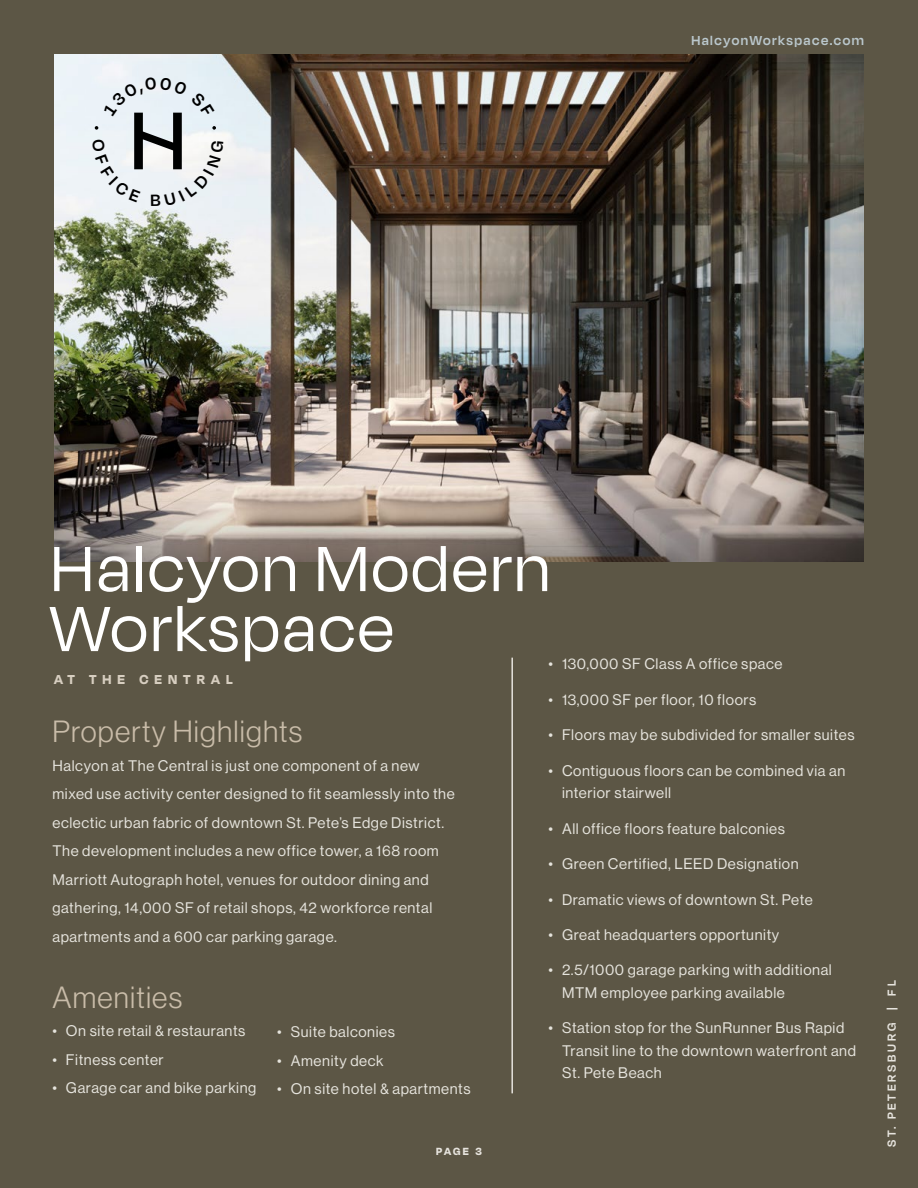
<style>
.page{position:relative;width:918px;height:1188px;background:#5c5645}
.page>*{position:absolute;margin:0;border:0;box-sizing:border-box;transform-origin:0 0}
.t1{font:73.5px/60px "Degular Display";letter-spacing:.04em;color:#fff}
.t2{font:30px "N Haas Grotesk DS Pro 45 Lt";letter-spacing:.04em;color:#c9bca9}
.t3{font:15px/28.5px "N Haas Grotesk DS Pro 55 Rg";letter-spacing:.04em;color:#e6e4dd}
.t4{font:600 15px "Degular Display";letter-spacing:.1em;color:#bac7cc}
.t5{font:700 15px "Degular Display";letter-spacing:.4em;color:#d7cec0}
.t6{font:600 13.5px "Degular Display";letter-spacing:.2em;color:#e6e3dd}
.t7{font:700 12px "Degular Display";color:#e6e3dd}
</style>
<div class="page">
<img style="left:54px;top:54px;width:810px;height:508px">
<hr style="left:511px;top:658px;width:2px;height:435px;background:#e6e3dd">
<svg style="left:92px;top:77px;width:132px;height:129px;background:#dce1e5"></svg>
<p class="t4" style="left:691px;top:31px;width:174px">HalcyonWorkspace.com</p>
<h1 class="t1" style="left:51px;top:537px;width:501px">Halcyon Modern<br>Workspace</h1>
<p class="t5" style="left:54px;top:671px;width:180px">AT THE CENTRAL</p>
<p class="t3" style="left:549px;top:650px;width:236px">• 130,000 SF Class A office space</p>
<p class="t3" style="left:549px;top:685px;width:209px">• 13,000 SF per floor, 10 floors</p>
<p class="t3" style="left:549px;top:721px;width:308px">• Floors may be subdivided for smaller suites</p>
<p class="t3" style="left:562px;top:759px;width:285px;line-height:22.5px;text-indent:-14px">• Contiguous floors can be combined via an interior stairwell</p>
<p class="t3" style="left:549px;top:814px;width:238px">• All office floors feature balconies</p>
<p class="t3" style="left:549px;top:850px;width:252px">• Green Certified, LEED Designation</p>
<p class="t3" style="left:549px;top:885px;width:266px">• Dramatic views of downtown St. Pete</p>
<p class="t3" style="left:549px;top:921px;width:232px">• Great headquarters opportunity</p>
<p class="t3" style="left:562px;top:959px;width:271px;line-height:22.5px;text-indent:-14px">• 2.5/1000 garage parking with additional<br>MTM employee parking available</p>
<p class="t3" style="left:562px;top:1017px;width:296px;line-height:22.5px;text-indent:-13px">• Station stop for the SunRunner Bus Rapid<br>Transit line to the downtown waterfront and<br>St. Pete Beach</p>
<h2 class="t2" style="left:52px;top:715px;width:251px">Property Highlights</h2>
<p class="t3" style="left:52px;top:751px;width:404px">Halcyon at The Central is just one component of a new mixed use activity center designed to fit seamlessly into the eclectic urban fabric of downtown St. Pete’s Edge District.<br>The development includes a new office tower, a 168 room Marriott Autograph hotel, venues for outdoor dining and gathering, 14,000 SF of retail shops, 42 workforce rental apartments and a 600 car parking garage.</p>
<h2 class="t2" style="left:52px;top:980px;width:131px">Amenities</h2>
<p class="t3" style="left:52px;top:1017px;width:194px">• On site retail &amp; restaurants</p>
<p class="t3" style="left:52px;top:1045px;width:113px">• Fitness center</p>
<p class="t3" style="left:52px;top:1074px;width:205px">• Garage car and bike parking</p>
<p class="t3" style="left:277px;top:1018px;width:119px">• Suite balconies</p>
<p class="t3" style="left:277px;top:1046px;width:108px">• Amenity deck</p>
<p class="t3" style="left:277px;top:1075px;width:195px">• On site hotel &amp; apartments</p>
<p class="t7" style="left:436px;top:1144px;width:47px">PAGE 3</p>
<p class="t6" style="left:884px;top:1147px;width:168px;rotate:-90deg">ST. PETERSBURG | FL</p>
</div>
